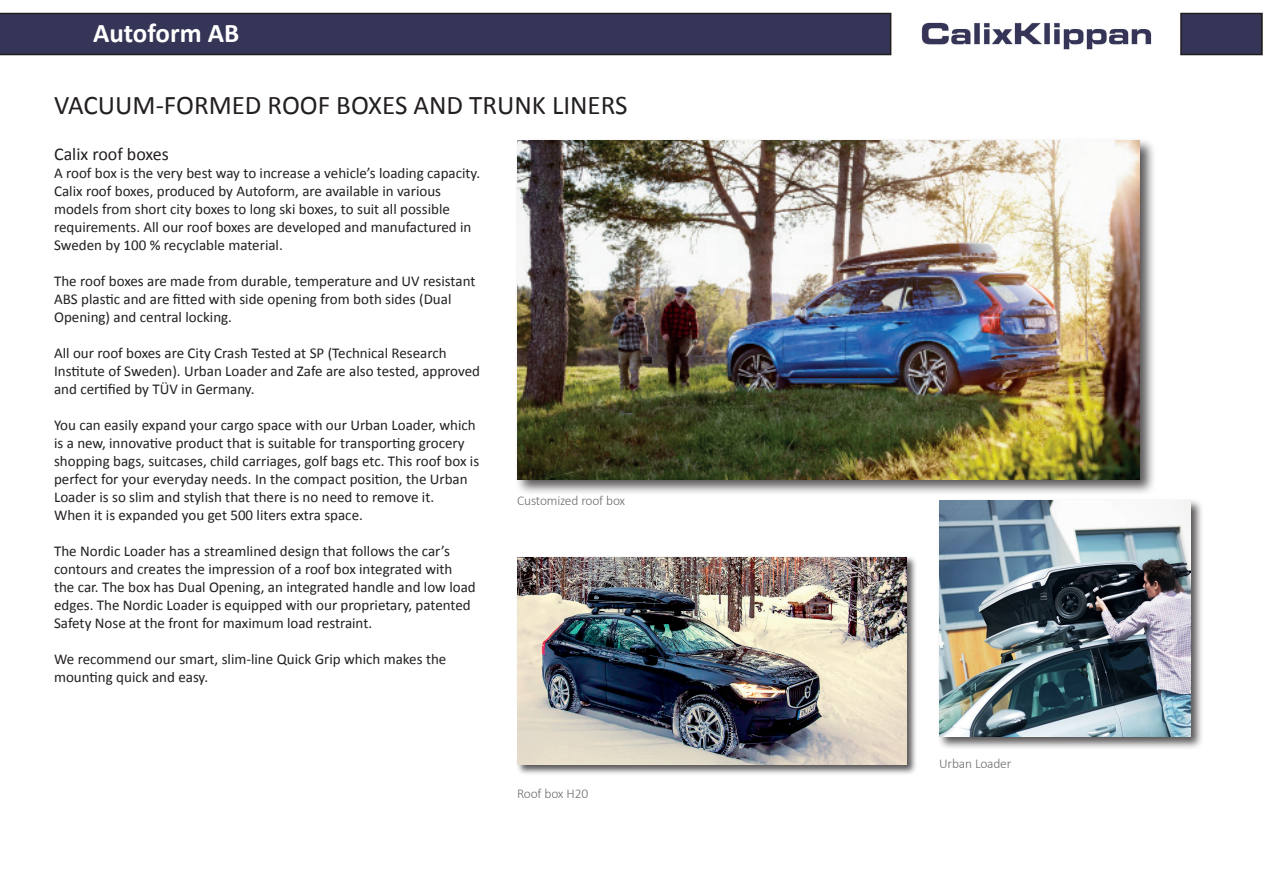
<style>
.page{position:relative;width:1263px;height:893px;background:#fff}
.page>*{position:absolute;margin:0;border:0;box-sizing:border-box;transform-origin:0 0}
.t1{font:27px "Calibri";color:#231f20}
.t2{font:700 27px "Calibri";color:#fff}
.t3{font:18px "Calibri";color:#231f20}
.t4{font:15px/18px "Calibri";color:#231f20}
.t5{font:300 13.5px "Calibri";letter-spacing:-.015em;color:#6c6d70}
</style>
<div class="page">
<div style="left:515px;top:138px;width:641px;height:358px;background:#231f20;opacity:.75"></div>
<img style="left:517px;top:140px;width:623px;height:339px">
<div style="left:937px;top:498px;width:266px;height:251px;background:#231f20;opacity:.75"></div>
<img style="left:939px;top:500px;width:251px;height:236px">
<div style="left:516px;top:556px;width:401px;height:219px;background:#231f20;opacity:.75"></div>
<img style="left:517px;top:557px;width:389px;height:208px">
<div style="left:1181px;top:14px;width:81px;height:41px;background:#353557"></div>
<div style="left:1180px;top:13px;width:82px;height:42px;border:2px solid #231f20"></div>
<svg style="left:0;top:13px;width:891px;height:42px;background:#333353"></svg>
<img style="left:921px;top:22px;width:231px;height:28px">
<svg style="left:1262px;top:13px;width:1px;height:42px"></svg>
<h1 class="t2" style="left:93px;top:16px;width:148px">Autoform AB</h1>
<h1 class="t1" style="left:54px;top:88px;width:575px">VACUUM-FORMED ROOF BOXES AND TRUNK LINERS</h1>
<p class="t3" style="left:54px;top:142px;width:116px">Calix roof boxes</p>
<p class="t4" style="left:54px;top:164px;width:427px">A roof box is the very best way to increase a vehicle’s loading capacity.<br>Calix roof boxes, produced by Autoform, are available in various models from short city boxes to long ski boxes, to suit all possible requirements. All our roof boxes are developed and manufactured in Sweden by 100 % recyclable material.</p>
<p class="t4" style="left:54px;top:272px;width:423px">The roof boxes are made from durable, temperature and UV resistant<br>ABS plastic and are fitted with side opening from both sides (Dual<br>Opening) and central locking.</p>
<p class="t4" style="left:54px;top:344px;width:427px">All our roof boxes are City Crash Tested at SP (Technical Research<br>Institute of Sweden). Urban Loader and Zafe are also tested, approved and certified by TÜV in Germany.</p>
<p class="t4" style="left:54px;top:416px;width:427px">You can easily expand your cargo space with our Urban Loader, which is a new, innovative product that is suitable for transporting grocery shopping bags, suitcases, child carriages, golf bags etc. This roof box is perfect for your everyday needs. In the compact position, the Urban Loader is so slim and stylish that there is no need to remove it.<br>When it is expanded you get 500 liters extra space.</p>
<p class="t4" style="left:54px;top:542px;width:423px">The Nordic Loader has a streamlined design that follows the car’s contours and creates the impression of a roof box integrated with the car. The box has Dual Opening, an integrated handle and low load edges. The Nordic Loader is equipped with our proprietary, patented Safety Nose at the front for maximum load restraint.</p>
<p class="t4" style="left:54px;top:650px;width:394px">We recommend our smart, slim-line Quick Grip which makes the mounting quick and easy.</p>
<p class="t5" style="left:517px;top:492px;width:109px">Customized roof box</p>
<p class="t5" style="left:517px;top:785px;width:72px">Roof box H20</p>
<p class="t5" style="left:939px;top:755px;width:74px">Urban Loader</p>
</div>
